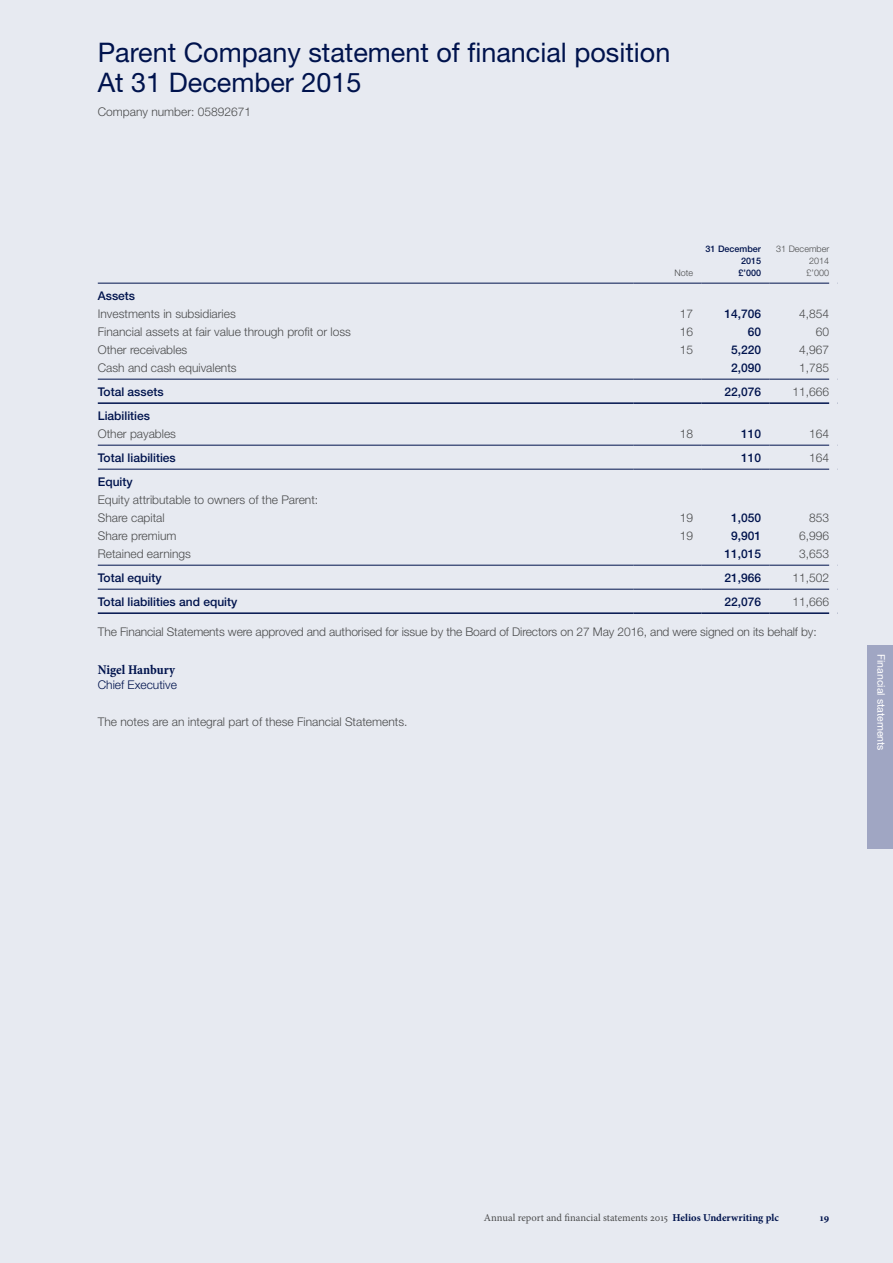
<style>
.page{position:relative;width:893px;height:1263px;background:#e7eaf1}
.page>*{position:absolute;margin:0;border:0;box-sizing:border-box;transform-origin:0 0}
.t1{font:27px/30px "Helvetica Neue LT Std";color:#00134d}
.t2{font:700 condensed 13.5px "Minion Pro";letter-spacing:-.005em;color:#00134d}
.t3{font:300 12px/18px "Helvetica Neue LT Std";color:#4b4c4d}
.t4{font:500 12px "Helvetica Neue LT Std";color:#00134d}
.t5{font:300 12px "Helvetica Neue LT Std";color:#00134d}
.t6{font:10.5px "Minion Pro";letter-spacing:-.005em;color:#4b4c4d}
.t7{font:10.5px "Helvetica Neue LT Std";color:#fff}
.t8{font:700 10.5px "Minion Pro";color:#00134d}
.t9{font:300 9px/12px "Helvetica Neue LT Std";color:#4b4c4d;text-align:justify}
.t10{font:500 9px/12px "Helvetica Neue LT Std";color:#00134d;text-align:justify}
.s1{font-weight:700;color:#00134d}
</style>
<div class="page">
<hr style="left:98px;top:283px;width:536px;height:1px;background:#00134d">
<hr style="left:634px;top:283px;width:68px;height:1px;background:#00134d">
<hr style="left:702px;top:283px;width:68px;height:1px;background:#00134d">
<hr style="left:770px;top:283px;width:68px;height:1px;background:#00134d">
<hr style="left:98px;top:379px;width:536px;height:1px;background:#00134d">
<hr style="left:634px;top:379px;width:68px;height:1px;background:#00134d">
<hr style="left:702px;top:379px;width:68px;height:1px;background:#00134d">
<hr style="left:770px;top:379px;width:68px;height:1px;background:#00134d">
<hr style="left:98px;top:445px;width:536px;height:1px;background:#00134d">
<hr style="left:634px;top:445px;width:68px;height:1px;background:#00134d">
<hr style="left:702px;top:445px;width:68px;height:1px;background:#00134d">
<hr style="left:770px;top:445px;width:68px;height:1px;background:#00134d">
<hr style="left:98px;top:469px;width:536px;height:1px;background:#00134d">
<hr style="left:634px;top:469px;width:68px;height:1px;background:#00134d">
<hr style="left:702px;top:469px;width:68px;height:1px;background:#00134d">
<hr style="left:770px;top:469px;width:68px;height:1px;background:#00134d">
<hr style="left:98px;top:565px;width:536px;height:1px;background:#00134d">
<hr style="left:634px;top:565px;width:68px;height:1px;background:#00134d">
<hr style="left:702px;top:565px;width:68px;height:1px;background:#00134d">
<hr style="left:770px;top:565px;width:68px;height:1px;background:#00134d">
<hr style="left:98px;top:589px;width:536px;height:1px;background:#00134d">
<hr style="left:634px;top:589px;width:68px;height:1px;background:#00134d">
<hr style="left:702px;top:589px;width:68px;height:1px;background:#00134d">
<hr style="left:770px;top:589px;width:68px;height:1px;background:#00134d">
<hr style="left:98px;top:402px;width:536px;height:2px;background:#00134d">
<hr style="left:634px;top:402px;width:68px;height:2px;background:#00134d">
<hr style="left:702px;top:402px;width:68px;height:2px;background:#00134d">
<hr style="left:770px;top:402px;width:68px;height:2px;background:#00134d">
<hr style="left:98px;top:612px;width:536px;height:2px;background:#00134d">
<hr style="left:634px;top:612px;width:68px;height:2px;background:#00134d">
<hr style="left:702px;top:612px;width:68px;height:2px;background:#00134d">
<hr style="left:770px;top:612px;width:68px;height:2px;background:#00134d">
<div style="left:829px;top:276px;width:9px;height:9px;background:#e7eaf1"></div>
<div style="left:829px;top:372px;width:9px;height:11px;background:#e7eaf1"></div>
<div style="left:829px;top:396px;width:9px;height:11px;background:#e7eaf1"></div>
<div style="left:829px;top:438px;width:9px;height:11px;background:#e7eaf1"></div>
<div style="left:829px;top:462px;width:9px;height:11px;background:#e7eaf1"></div>
<div style="left:829px;top:558px;width:9px;height:11px;background:#e7eaf1"></div>
<div style="left:829px;top:582px;width:9px;height:11px;background:#e7eaf1"></div>
<div style="left:829px;top:606px;width:9px;height:11px;background:#e7eaf1"></div>
<div style="left:867px;top:645px;width:26px;height:204px;background:#a0a6c3"></div>
<h1 class="t1" style="left:98px;top:37px;width:574px">Parent Company statement of financial position<br>At 31 December 2015</h1>
<p class="t3" style="left:98px;top:102px;width:155px">Company number: 05892671</p>
<p class="t9" style="left:674px;top:266px;width:20px">Note</p>
<p class="t10" style="left:739px;top:242px;width:24px;text-indent:-33px">31 December 2015 £’000</p>
<p class="t9" style="left:807px;top:242px;width:24px;text-indent:-30px">31 December 2014 £’000</p>
<p class="t4" style="left:98px;top:288px;width:39px">Assets</p>
<p class="t3" style="left:98px;top:304px;width:139px">Investments in subsidiaries</p>
<p class="t3" style="left:680px;top:304px;width:15px">17</p>
<p class="t4" style="left:724px;top:306px;width:38px">14,706</p>
<p class="t3" style="left:799px;top:304px;width:32px">4,854</p>
<p class="t3" style="left:98px;top:322px;width:255px">Financial assets at fair value through profit or loss</p>
<p class="t3" style="left:680px;top:322px;width:15px">16</p>
<p class="t4" style="left:748px;top:324px;width:15px">60</p>
<p class="t3" style="left:816px;top:322px;width:15px">60</p>
<p class="t3" style="left:98px;top:340px;width:91px">Other receivables</p>
<p class="t3" style="left:680px;top:340px;width:15px">15</p>
<p class="t4" style="left:731px;top:342px;width:32px">5,220</p>
<p class="t3" style="left:799px;top:340px;width:32px">4,967</p>
<p class="t3" style="left:98px;top:358px;width:140px">Cash and cash equivalents</p>
<p class="t4" style="left:731px;top:360px;width:32px">2,090</p>
<p class="t3" style="left:799px;top:358px;width:32px">1,785</p>
<p class="t4" style="left:98px;top:384px;width:67px">Total assets</p>
<p class="t4" style="left:724px;top:384px;width:38px">22,076</p>
<p class="t3" style="left:792px;top:382px;width:38px">11,666</p>
<p class="t4" style="left:98px;top:408px;width:54px">Liabilities</p>
<p class="t3" style="left:98px;top:424px;width:80px">Other payables</p>
<p class="t3" style="left:680px;top:424px;width:15px">18</p>
<p class="t4" style="left:741px;top:426px;width:22px">110</p>
<p class="t3" style="left:809px;top:424px;width:22px">164</p>
<p class="t4" style="left:98px;top:450px;width:80px">Total liabilities</p>
<p class="t4" style="left:741px;top:450px;width:22px">110</p>
<p class="t3" style="left:809px;top:448px;width:22px">164</p>
<p class="t4" style="left:98px;top:474px;width:36px">Equity</p>
<p class="t3" style="left:98px;top:490px;width:222px">Equity attributable to owners of the Parent:<br>Share capital</p>
<p class="t3" style="left:680px;top:508px;width:15px">19</p>
<p class="t4" style="left:731px;top:510px;width:32px">1,050</p>
<p class="t3" style="left:809px;top:508px;width:22px">853</p>
<p class="t3" style="left:98px;top:526px;width:80px">Share premium</p>
<p class="t3" style="left:680px;top:526px;width:15px">19</p>
<p class="t4" style="left:731px;top:528px;width:32px">9,901</p>
<p class="t3" style="left:799px;top:526px;width:32px">6,996</p>
<p class="t3" style="left:98px;top:544px;width:95px">Retained earnings</p>
<p class="t4" style="left:724px;top:546px;width:38px">11,015</p>
<p class="t3" style="left:799px;top:544px;width:32px">3,653</p>
<p class="t4" style="left:98px;top:570px;width:65px">Total equity</p>
<p class="t4" style="left:724px;top:570px;width:38px">21,966</p>
<p class="t3" style="left:792px;top:568px;width:38px">11,502</p>
<p class="t4" style="left:98px;top:594px;width:141px">Total liabilities and equity</p>
<p class="t4" style="left:724px;top:594px;width:38px">22,076</p>
<p class="t3" style="left:792px;top:592px;width:38px">11,666</p>
<p class="t3" style="left:98px;top:623px;width:720px">The Financial Statements were approved and authorised for issue by the Board of Directors on 27 May 2016, and were signed on its behalf by:</p>
<p class="t2" style="left:98px;top:660px;width:79px">Nigel Hanbury</p>
<p class="t5" style="left:98px;top:677px;width:81px">Chief Executive</p>
<p class="t3" style="left:98px;top:713px;width:311px">The notes are an integral part of these Financial Statements.</p>
<p class="t7" style="left:887px;top:654px;width:98px;rotate:90deg">Financial statements</p>
<p class="t6" style="left:484px;top:1210px;width:296px">Annual report and financial statements 2015 <span class="s1">Helios Underwriting plc</span></p>
<p class="t8" style="left:820px;top:1210px;width:11px">19</p>
</div>
